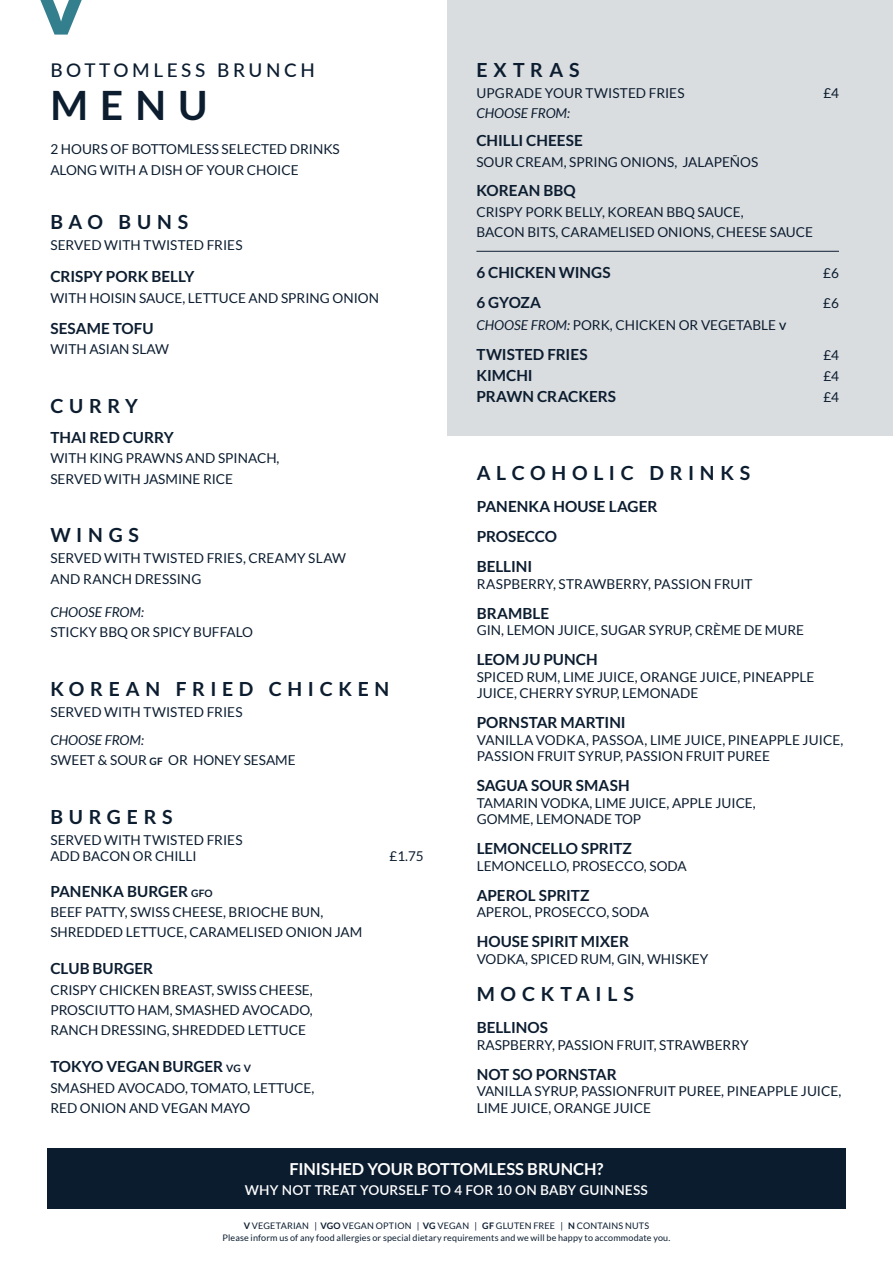
<style>
.page{position:relative;width:893px;height:1263px;background:#fff}
.page>*{position:absolute;margin:0;border:0;box-sizing:border-box;transform-origin:0 0}
.t1{font:700 40.5px "Lato";color:#0c1d30}
.t2{font:700 19.5px "Lato";letter-spacing:.295em;color:#0c1d30}
.t3{font:500 18.9px "Lato";letter-spacing:.19em;color:#0c1d30}
.t4{font:700 16.5px "Lato";color:#fff}
.t5{font:700 15.3px/30px "Lato";color:#0c1d30}
.t6{font:13.65px/20.4px "Lato";color:#0c1d30}
.t7{font:600 13.65px "Lato";letter-spacing:.01em;color:#fff}
.t8{font:italic 13.65px "Lato";color:#0c1d30}
.t9{font:13.5px "Lato";color:#0c1d30}
.t10{font:9px/12px "Lato";letter-spacing:.015em;color:#0c1d30;text-align:center}
.s1{font-style:italic}
.s2{font-weight:700;font-size:10.2px}
.s3{font-size:10.2px}
.s4{font-weight:700}
</style>
<div class="page">
<div style="left:47px;top:1148px;width:799px;height:61px;background:#0c1c2f"></div>
<svg style="left:40px;top:0;width:42px;height:35px"></svg>
<div style="left:448px;top:0;width:445px;height:435px;background:#dadde0"></div>
<hr style="left:476px;top:251px;width:363px;height:1px;background:#0c1d30">
<h3 class="t3" style="left:50px;top:60px;width:266px">BOTTOMLESS BRUNCH</h3>
<h1 class="t1" style="left:50px;top:90px;width:159px">MENU</h1>
<p class="t6" style="left:50px;top:139px;width:291px">2 HOURS OF BOTTOMLESS SELECTED DRINKS<br>ALONG WITH A DISH OF YOUR CHOICE</p>
<h2 class="t2" style="left:50px;top:215px;width:139px">BAO BUNS</h2>
<p class="t6" style="left:50px;top:235px;width:194px">SERVED WITH TWISTED FRIES</p>
<p class="t5" style="left:50px;top:263px;width:146px">CRISPY PORK BELLY</p>
<p class="t6" style="left:50px;top:288px;width:330px">WITH HOISIN SAUCE, LETTUCE AND SPRING ONION</p>
<p class="t5" style="left:50px;top:314px;width:105px">SESAME TOFU</p>
<p class="t6" style="left:50px;top:339px;width:120px">WITH ASIAN SLAW</p>
<h2 class="t2" style="left:50px;top:399px;width:89px">CURRY</h2>
<p class="t5" style="left:50px;top:423px;width:125px">THAI RED CURRY</p>
<p class="t6" style="left:50px;top:448px;width:231px">WITH KING PRAWNS AND SPINACH,<br>SERVED WITH JASMINE RICE</p>
<h2 class="t2" style="left:50px;top:528px;width:90px">WINGS</h2>
<p class="t6" style="left:50px;top:548px;width:297px;line-height:21px">SERVED WITH TWISTED FRIES, CREAMY SLAW<br>AND RANCH DRESSING</p>
<p class="t8" style="left:50px;top:604px;width:95px">CHOOSE FROM:</p>
<p class="t6" style="left:50px;top:622px;width:204px">STICKY BBQ OR SPICY BUFFALO</p>
<h2 class="t2" style="left:50px;top:681px;width:340px">KOREAN FRIED CHICKEN</h2>
<p class="t6" style="left:50px;top:702px;width:194px">SERVED WITH TWISTED FRIES</p>
<p class="t6" style="left:50px;top:730px;width:247px"><span class="s1">CHOOSE FROM:<br></span>SWEET &amp; SOUR <span class="s2">GF</span> OR HONEY SESAME</p>
<h2 class="t2" style="left:50px;top:810px;width:124px">BURGERS</h2>
<p class="t6" style="left:50px;top:830px;width:194px">SERVED WITH TWISTED FRIES</p>
<p class="t9" style="left:50px;top:849px;width:148px">ADD BACON OR CHILLI</p>
<p class="t9" style="left:389px;top:849px;width:36px">£1.75</p>
<p class="t5" style="left:50px;top:877px;width:164px">PANENKA BURGER <span class="s3">GFO</span></p>
<p class="t6" style="left:50px;top:902px;width:314px">BEEF PATTY, SWISS CHEESE, BRIOCHE BUN,<br>SHREDDED LETTUCE, CARAMELISED ONION JAM</p>
<p class="t5" style="left:50px;top:954px;width:104px">CLUB BURGER</p>
<p class="t6" style="left:50px;top:979px;width:264px;text-align:justify">CRISPY CHICKEN BREAST, SWISS CHEESE, PROSCIUTTO HAM, SMASHED AVOCADO, RANCH DRESSING, SHREDDED LETTUCE</p>
<p class="t5" style="left:50px;top:1052px;width:202px">TOKYO VEGAN BURGER <span class="s3">VG V</span></p>
<p class="t6" style="left:50px;top:1077px;width:265px">SMASHED AVOCADO, TOMATO, LETTUCE,<br>RED ONION AND VEGAN MAYO</p>
<h2 class="t2" style="left:476px;top:63px;width:105px">EXTRAS</h2>
<p class="t6" style="left:476px;top:83px;width:210px">UPGRADE YOUR TWISTED FRIES</p>
<p class="t6" style="left:823px;top:83px;width:17px">£4</p>
<p class="t8" style="left:476px;top:106px;width:95px">CHOOSE FROM:</p>
<p class="t5" style="left:476px;top:127px;width:108px">CHILLI CHEESE</p>
<p class="t6" style="left:476px;top:152px;width:283px">SOUR CREAM, SPRING ONIONS, JALAPEÑOS</p>
<p class="t5" style="left:476px;top:177px;width:101px">KOREAN BBQ</p>
<p class="t6" style="left:476px;top:202px;width:338px">CRISPY PORK BELLY, KOREAN BBQ SAUCE,<br>BACON BITS, CARAMELISED ONIONS, CHEESE SAUCE</p>
<p class="t5" style="left:476px;top:259px;width:136px">6 CHICKEN WINGS</p>
<p class="t6" style="left:823px;top:263px;width:17px">£6</p>
<p class="t5" style="left:476px;top:289px;width:66px">6 GYOZA</p>
<p class="t6" style="left:823px;top:293px;width:17px">£6</p>
<p class="t6" style="left:476px;top:315px;width:312px"><span class="s1">CHOOSE FROM:</span> PORK, CHICKEN OR VEGETABLE <span class="s2">V</span></p>
<p class="t5" style="left:476px;top:341px;width:113px">TWISTED FRIES</p>
<p class="t6" style="left:823px;top:345px;width:17px">£4</p>
<p class="t5" style="left:476px;top:362px;width:58px">KIMCHI</p>
<p class="t6" style="left:823px;top:366px;width:17px">£4</p>
<p class="t5" style="left:476px;top:383px;width:141px">PRAWN CRACKERS</p>
<p class="t6" style="left:823px;top:387px;width:17px">£4</p>
<h2 class="t2" style="left:477px;top:465px;width:275px">ALCOHOLIC DRINKS</h2>
<p class="t5" style="left:477px;top:493px;width:182px">PANENKA HOUSE LAGER<br>PROSECCO<br>BELLINI</p>
<p class="t6" style="left:477px;top:573px;width:277px">RASPBERRY, STRAWBERRY, PASSION FRUIT</p>
<p class="t5" style="left:477px;top:599px;width:74px">BRAMBLE</p>
<p class="t6" style="left:477px;top:620px;width:329px">GIN, LEMON JUICE, SUGAR SYRUP, CRÈME DE MURE</p>
<p class="t5" style="left:477px;top:646px;width:122px">LEOM JU PUNCH</p>
<p class="t6" style="left:477px;top:668px;width:339px;line-height:16.5px">SPICED RUM, LIME JUICE, ORANGE JUICE, PINEAPPLE<br>JUICE, CHERRY SYRUP, LEMONADE</p>
<p class="t5" style="left:477px;top:709px;width:151px">PORNSTAR MARTINI</p>
<p class="t6" style="left:477px;top:731px;width:368px;line-height:16.5px">VANILLA VODKA, PASSOA, LIME JUICE, PINEAPPLE JUICE,<br>PASSION FRUIT SYRUP, PASSION FRUIT PUREE</p>
<p class="t5" style="left:477px;top:772px;width:154px">SAGUA SOUR SMASH</p>
<p class="t6" style="left:477px;top:794px;width:281px;line-height:16.5px">TAMARIN VODKA, LIME JUICE, APPLE JUICE,<br>GOMME, LEMONADE TOP</p>
<p class="t5" style="left:477px;top:835px;width:157px">LEMONCELLO SPRITZ</p>
<p class="t6" style="left:477px;top:855px;width:212px">LEMONCELLO, PROSECCO, SODA</p>
<p class="t5" style="left:477px;top:881px;width:114px">APEROL SPRITZ</p>
<p class="t6" style="left:477px;top:902px;width:174px">APEROL, PROSECCO, SODA</p>
<p class="t5" style="left:477px;top:928px;width:154px">HOUSE SPIRIT MIXER</p>
<p class="t6" style="left:477px;top:948px;width:233px">VODKA, SPICED RUM, GIN, WHISKEY</p>
<h2 class="t2" style="left:477px;top:986px;width:159px">MOCKTAILS</h2>
<p class="t5" style="left:477px;top:1013px;width:73px">BELLINOS</p>
<p class="t6" style="left:477px;top:1034px;width:274px">RASPBERRY, PASSION FRUIT, STRAWBERRY</p>
<p class="t5" style="left:477px;top:1060px;width:142px">NOT SO PORNSTAR</p>
<p class="t6" style="left:477px;top:1083px;width:366px;line-height:16.5px">VANILLA SYRUP, PASSIONFRUIT PUREE, PINEAPPLE JUICE,<br>LIME JUICE, ORANGE JUICE</p>
<p class="t4" style="left:290px;top:1163px;width:315px">FINISHED YOUR BOTTOMLESS BRUNCH?</p>
<p class="t7" style="left:245px;top:1182px;width:404px">WHY NOT TREAT YOURSELF TO 4 FOR 10 ON BABY GUINNESS</p>
<p class="t10" style="left:222px;top:1220px;width:449px"><span class="s4">V</span> VEGETARIAN | <span class="s4">VGO</span> VEGAN OPTION | <span class="s4">VG</span> VEGAN | <span class="s4">GF</span> GLUTEN FREE | <span class="s4">N</span> CONTAINS NUTS<br>Please inform us of any food allergies or special dietary requirements and we will be happy to accommodate you.</p>
</div>
